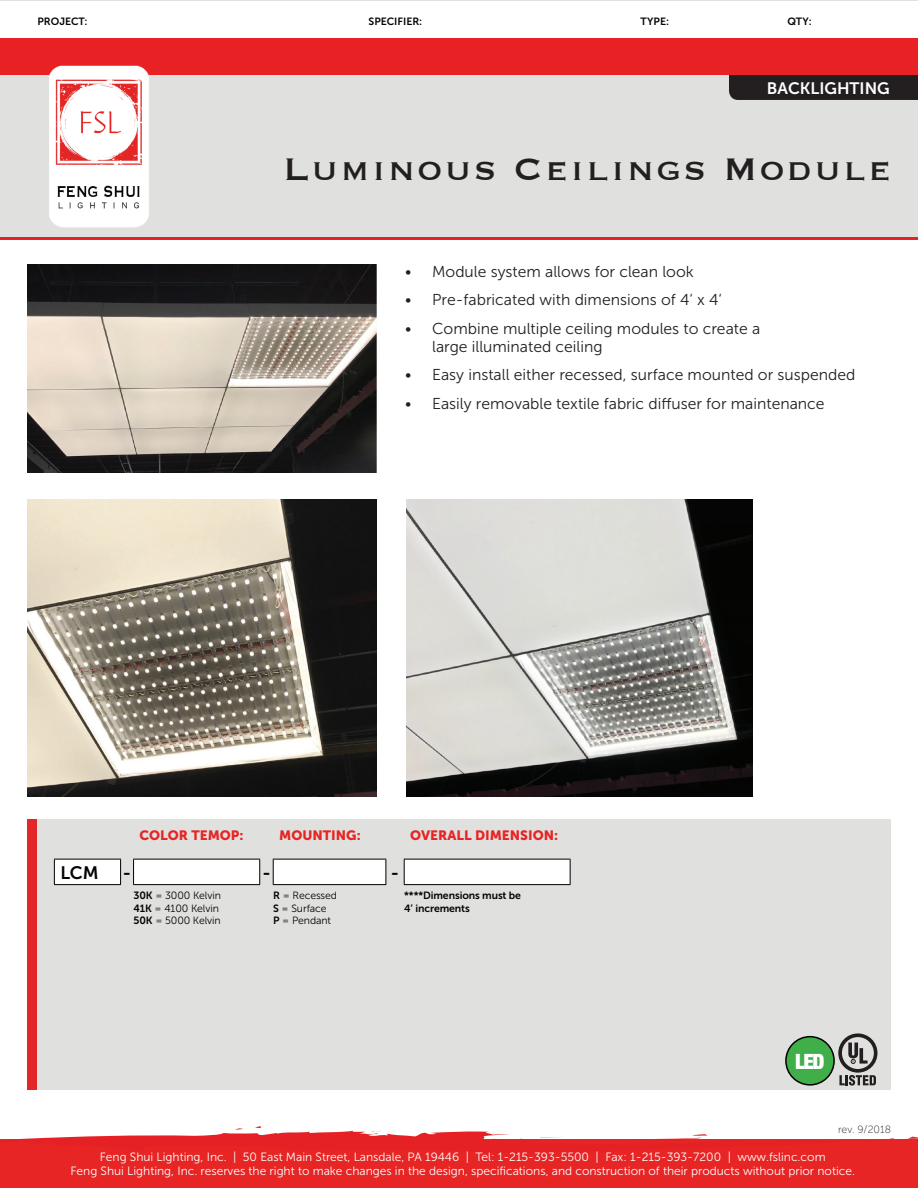
<style>
.page{position:relative;width:918px;height:1188px;background:#fff}
.page>*{position:absolute;margin:0;border:0;box-sizing:border-box;transform-origin:0 0}
.t1{font:40.5px "Copperplate";letter-spacing:.06em;color:#231f20}
.t2{font:900 condensed 21px "Helvetica Neue";color:#fff}
.t3{font:18px "Museo Sans 700";color:#040503}
.t4{font:16.5px "Museo Sans 700";color:#fff}
.t5{font:15.75px/18px "Museo Sans 300";color:#231f20}
.t6{font:13.5px "Museo Sans 900";color:#e62524}
.t7{font:12px/14.4px "Museo Sans 300";color:#fff;text-align:center}
.t8{font:10.5px/12.6px "Museo Sans 300";letter-spacing:-.01em;color:#040503}
.t9{font:10.5px/12.6px "Museo Sans 700";letter-spacing:-.01em;color:#040503}
.t10{font:10.5px "Museo Sans 100";color:#231f20}
.s1{font-family:"Museo Sans 700"}
</style>
<div class="page">
<div style="left:27px;top:819px;width:864px;height:271px;background:#e0e1df"></div>
<div style="left:0;top:1140px;width:918px;height:48px;background:#e62524"></div>
<div style="left:27px;top:819px;width:10px;height:271px;background:#e32627"></div>
<svg style="left:908px;top:1137px;width:10px;height:2px"></svg>
<svg style="left:881px;top:1138px;width:17px;height:2px"></svg>
<svg style="left:0;top:1126px;width:842px;height:14px"></svg>
<div style="left:786px;top:1037px;width:48px;height:48px;background:#40ae49;border-radius:50%"></div>
<div style="left:785px;top:1036px;width:50px;height:50px;border:2px solid #000;border-radius:50%"></div>
<svg style="left:838px;top:1033px;width:40px;height:53px"></svg>
<div style="left:0;top:0;width:918px;height:237px;background:#e0e1df"></div>
<div style="left:729px;top:75px;width:189px;height:25px;background:#231f20"></div>
<div style="left:0;top:38px;width:918px;height:37px;background:#e82224"></div>
<hr style="left:0;top:237px;width:918px;height:3px;background:#e82224">
<img style="left:49px;top:65px;width:100px;height:163px">
<div style="left:0;top:1px;width:918px;height:37px;background:#fff"></div>
<svg style="left:54px;top:859px;width:517px;height:26px;background:#ececec"></svg>
<hr style="left:54px;top:884px;width:67px;height:1px;background:#000">
<img style="left:27px;top:265px;width:350px;height:208px">
<img style="left:407px;top:500px;width:345px;height:296px">
<img style="left:27px;top:500px;width:350px;height:296px">
<p class="t9" style="left:38px;top:15px;width:52px">PROJECT:</p>
<p class="t9" style="left:369px;top:15px;width:55px">SPECIFIER:</p>
<p class="t9" style="left:641px;top:15px;width:30px">TYPE:</p>
<p class="t9" style="left:787px;top:15px;width:26px">QTY:</p>
<h3 class="t4" style="left:767px;top:79px;width:124px">BACKLIGHTING</h3>
<h1 class="t1" style="left:284px;top:142px;width:609px">Luminous Ceilings Module</h1>
<h3 class="t5" style="left:405px;top:262px;width:290px">• Module system allows for clean look</h3>
<h3 class="t5" style="left:405px;top:291px;width:318px">• Pre-fabricated with dimensions of 4‘ x 4‘</h3>
<h3 class="t5" style="left:432px;top:319px;width:330px;text-indent:-27px">• Combine multiple ceiling modules to create a large illuminated ceiling</h3>
<h3 class="t5" style="left:405px;top:366px;width:452px">• Easy install either recessed, surface mounted or suspended</h3>
<h3 class="t5" style="left:405px;top:394px;width:421px">• Easily removable textile fabric diffuser for maintenance</h3>
<p class="t6" style="left:140px;top:828px;width:106px">COLOR TEMOP:</p>
<p class="t6" style="left:279px;top:828px;width:83px">MOUNTING:</p>
<p class="t6" style="left:410px;top:828px;width:150px">OVERALL DIMENSION:</p>
<h3 class="t3" style="left:60px;top:862px;width:40px">LCM</h3>
<h3 class="t3" style="left:123px;top:862px;width:10px">-</h3>
<h3 class="t3" style="left:262px;top:862px;width:10px">-</h3>
<h3 class="t3" style="left:391px;top:862px;width:10px">-</h3>
<p class="t8" style="left:134px;top:889px;width:89px"><span class="s1">30K</span> = 3000 Kelvin<br><span class="s1">41K</span> = 4100 Kelvin<br><span class="s1">50K</span> = 5000 Kelvin</p>
<p class="t8" style="left:273px;top:889px;width:65px"><span class="s1">R</span> = Recessed<br><span class="s1">S</span> = Surface<br><span class="s1">P</span> = Pendant</p>
<p class="t9" style="left:404px;top:889px;width:118px">****Dimensions must be<br>4’ increments</p>
<h2 class="t2" style="left:795px;top:1045px;width:31px">LED</h2>
<p class="t10" style="left:838px;top:1124px;width:54px">rev. 9/2018</p>
<p class="t7" style="left:70px;top:1149px;width:786px">Feng Shui Lighting, Inc. | 50 East Main Street, Lansdale, PA 19446 | Tel: 1-215-393-5500 | Fax: 1-215-393-7200 | www.fslinc.com<br>Feng Shui Lighting, Inc. reserves the right to make changes in the design, specifications, and construction of their products without prior notice.</p>
</div>
